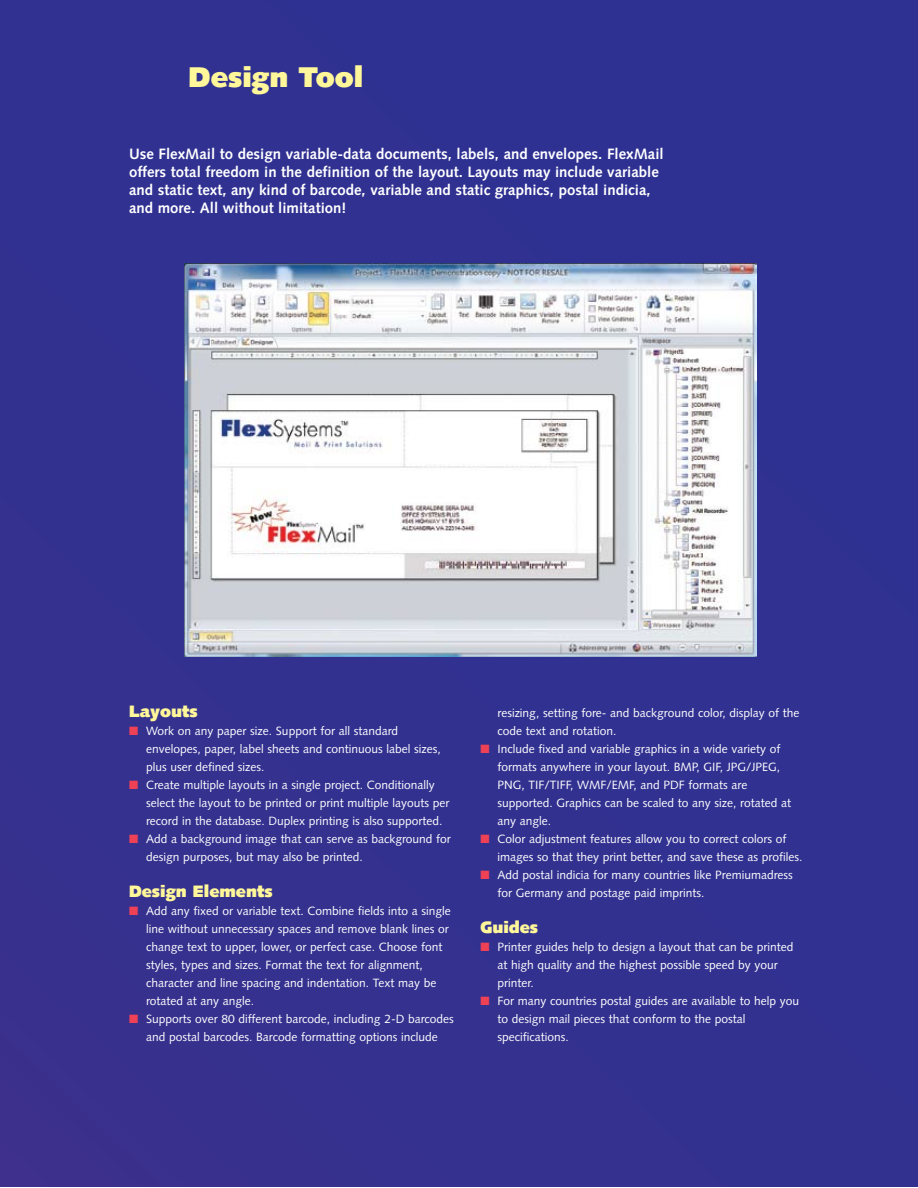
<style>
.page{position:relative;width:918px;height:1188px;background:#fff}
.page>*{position:absolute;margin:0;border:0;box-sizing:border-box;transform-origin:0 0}
.t1{font:900 28.5px "Syntax";color:#fff799}
.t2{font:900 16.5px "Syntax";color:#fff799}
.t3{font:700 15px/18px "Syntax";color:#fff}
.t4{font:12px/18px "Syntax";color:#fff}
</style>
<div class="page">
<div style="left:0;top:0;width:918px;height:1186px;background:#323190"></div>
<img style="left:184px;top:263px;width:572px;height:393px">
<svg style="left:129px;top:727px;width:9px;height:8px"></svg>
<svg style="left:129px;top:781px;width:9px;height:8px"></svg>
<svg style="left:129px;top:835px;width:9px;height:8px"></svg>
<svg style="left:129px;top:907px;width:9px;height:8px"></svg>
<svg style="left:129px;top:1015px;width:9px;height:8px"></svg>
<svg style="left:481px;top:745px;width:8px;height:8px"></svg>
<svg style="left:481px;top:835px;width:8px;height:8px"></svg>
<svg style="left:481px;top:871px;width:8px;height:8px"></svg>
<svg style="left:481px;top:943px;width:8px;height:8px"></svg>
<svg style="left:481px;top:997px;width:8px;height:8px"></svg>
<h1 class="t1" style="left:189px;top:60px;width:176px">Design Tool</h1>
<p class="t3" style="left:129px;top:145px;width:536px">Use FlexMail to design variable-data documents, labels, and envelopes. FlexMail offers total freedom in the definition of the layout. Layouts may include variable and static text, any kind of barcode, variable and static graphics, postal indicia, and more. All without limitation!</p>
<h2 class="t2" style="left:129px;top:702px;width:70px">Layouts</h2>
<p class="t4" style="left:146px;top:722px;width:306px">Work on any paper size. Support for all standard envelopes, paper, label sheets and continuous label sizes, plus user defined sizes.<br>Create multiple layouts in a single project. Conditionally select the layout to be printed or print multiple layouts per record in the database. Duplex printing is also supported.<br>Add a background image that can serve as background for design purposes, but may also be printed.</p>
<h2 class="t2" style="left:129px;top:882px;width:145px">Design Elements</h2>
<p class="t4" style="left:146px;top:902px;width:309px">Add any fixed or variable text. Combine fields into a single line without unnecessary spaces and remove blank lines or change text to upper, lower, or perfect case. Choose font styles, types and sizes. Format the text for alignment, character and line spacing and indentation. Text may be rotated at any angle.<br>Supports over 80 different barcode, including 2-D barcodes and postal barcodes. Barcode formatting options include</p>
<p class="t4" style="left:497px;top:704px;width:307px">resizing, setting fore- and background color, display of the code text and rotation.<br>Include fixed and variable graphics in a wide variety of formats anywhere in your layout. BMP, GIF, JPG/JPEG, PNG, TIF/TIFF, WMF/EMF, and PDF formats are supported. Graphics can be scaled to any size, rotated at any angle.<br>Color adjustment features allow you to correct colors of images so that they print better, and save these as profiles.<br>Add postal indicia for many countries like Premiumadress for Germany and postage paid imprints.</p>
<h2 class="t2" style="left:480px;top:918px;width:59px">Guides</h2>
<p class="t4" style="left:497px;top:938px;width:303px">Printer guides help to design a layout that can be printed at high quality and the highest possible speed by your printer.<br>For many countries postal guides are available to help you to design mail pieces that conform to the postal specifications.</p>
</div>
